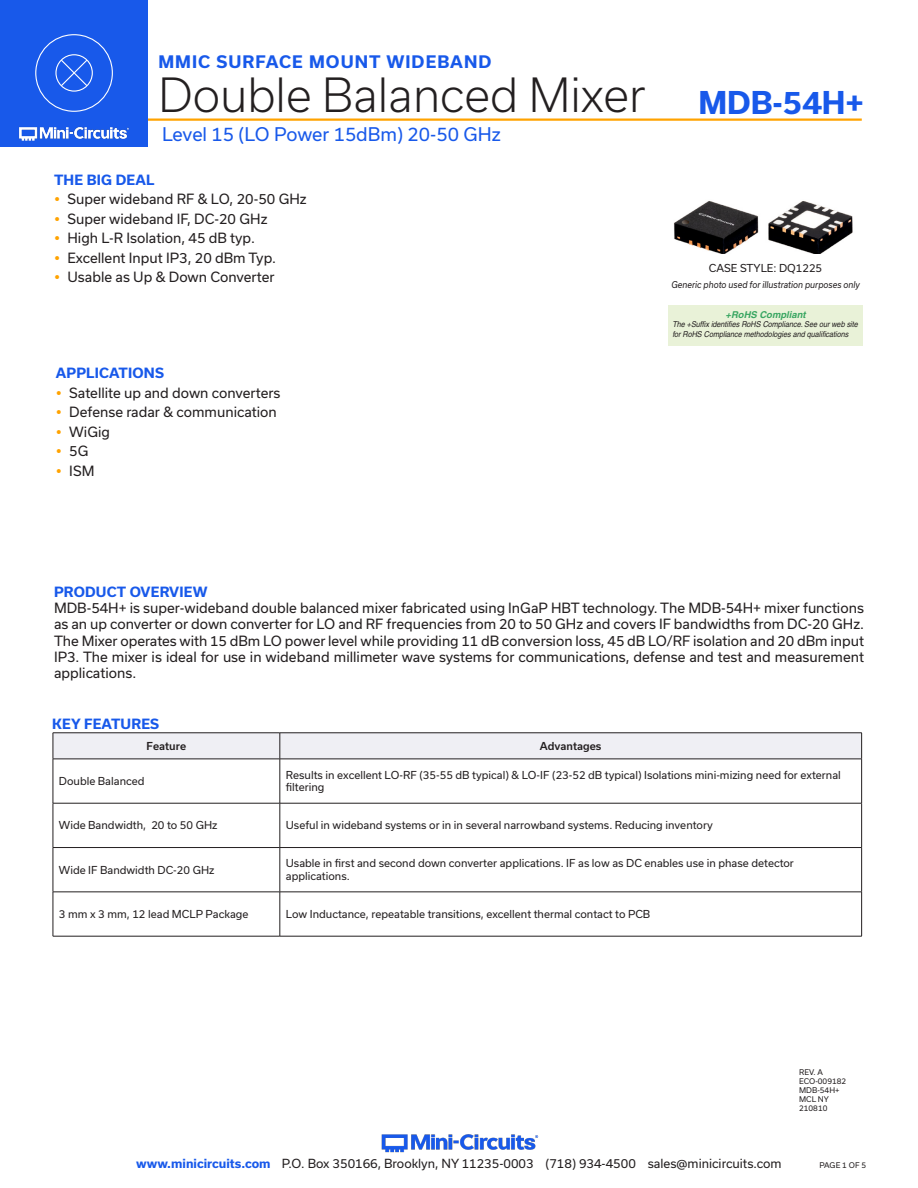
<style>
.page{position:relative;width:918px;height:1188px;background:#fff}
.page>*{position:absolute;margin:0;border:0;box-sizing:border-box;transform-origin:0 0}
.t1{font:300 45px "Usual";color:#231f20}
.t2{font:700 30px "Usual";color:#1859ea}
.Frequency{font:18px "Usual";letter-spacing:-.005em;color:#1859ea}
.t3{font:700 16.5px "Usual";letter-spacing:.065em;color:#1859ea}
.Regular_Copy{font:13.5px/16.2px "Usual";color:#231f20;text-align:justify}
.Blue_Headers{font:700 13.5px "Usual";letter-spacing:.015em;color:#1859ea}
.t4{font:12px "Usual";color:#231f20}
.Table_Body_Left_Just{font:10.5px/12.6px "Usual";color:#231f20}
.Table_Header_Center{font:500 10.5px "Usual";color:#231f20}
.t5{font:italic 700 9.45px "Helvetica";color:rgb(13 147 68/.8)}
.t6{font:italic 9px "Usual";color:#231f20;scale:.9 1}
.t7{font:italic 8.1px/9.8px "Helvetica";letter-spacing:-.005em;color:#231f20;scale:.9 1}
.Revision{font:7.5px "Usual";color:#231f20}
.s1{font-weight:700;color:#1859ea}
</style>
<div class="page">
<hr style="left:129px;top:118px;width:733px;height:3px;background:#ffa300">
<div style="left:0;top:0;width:147px;height:147px;background:#1859ea"></div>
<hr style="left:917px;top:0;width:1px;height:147px;background:#1859ea">
<img style="left:19px;top:126px;width:110px;height:15px">
<div style="left:35px;top:34px;width:78px;height:78px;border:1px solid #fff;border-radius:50%"></div>
<div style="left:55px;top:54px;width:38px;height:38px;border:1px solid #fff;border-radius:50%"></div>
<svg style="left:60px;top:59px;width:29px;height:28px"></svg>
<img style="left:381px;top:1134px;width:158px;height:19px">
<svg style="left:53px;top:733px;width:809px;height:26px"></svg>
<hr style="left:53px;top:759px;width:1px;height:44px;background:#231f20">
<hr style="left:280px;top:759px;width:1px;height:44px;background:#231f20">
<hr style="left:861px;top:759px;width:1px;height:44px;background:#231f20">
<hr style="left:53px;top:803px;width:1px;height:44px;background:#231f20">
<hr style="left:280px;top:803px;width:1px;height:44px;background:#231f20">
<hr style="left:861px;top:803px;width:1px;height:44px;background:#231f20">
<hr style="left:53px;top:848px;width:1px;height:44px;background:#231f20">
<hr style="left:280px;top:848px;width:1px;height:44px;background:#231f20">
<hr style="left:861px;top:848px;width:1px;height:44px;background:#231f20">
<hr style="left:53px;top:892px;width:1px;height:44px;background:#231f20">
<hr style="left:280px;top:892px;width:1px;height:44px;background:#231f20">
<hr style="left:861px;top:892px;width:1px;height:44px;background:#231f20">
<hr style="left:53px;top:759px;width:227px;height:1px;background:#231f20">
<hr style="left:280px;top:759px;width:582px;height:1px;background:#231f20">
<hr style="left:53px;top:803px;width:227px;height:1px;background:#231f20">
<hr style="left:280px;top:803px;width:582px;height:1px;background:#231f20">
<hr style="left:53px;top:847px;width:227px;height:1px;background:#231f20">
<hr style="left:280px;top:847px;width:582px;height:1px;background:#231f20">
<hr style="left:53px;top:892px;width:227px;height:1px;background:#231f20">
<hr style="left:280px;top:892px;width:582px;height:1px;background:#231f20">
<hr style="left:53px;top:936px;width:227px;height:1px;background:#231f20">
<hr style="left:280px;top:936px;width:582px;height:1px;background:#231f20">
<div style="left:668px;top:306px;width:195px;height:40px;background:#e9f2d8"></div>
<img style="left:674px;top:201px;width:179px;height:52px">
<p class="t3" style="left:158px;top:52px;width:335px">MMIC SURFACE MOUNT WIDEBAND</p>
<h1 class="t1" style="left:158px;top:70px;width:489px">Double Balanced Mixer</h1>
<p class="Frequency" style="left:162px;top:124px;width:340px">Level 15 (LO Power 15dBm) 20-50 GHz</p>
<p class="Blue_Headers" style="left:54px;top:172px;width:102px">THE BIG DEAL</p>
<p class="Regular_Copy" style="left:68px;top:191px;width:241px">Super wideband RF &amp; LO, 20-50 GHz</p>
<p class="Regular_Copy" style="left:68px;top:211px;width:201px">Super wideband IF, DC-20 GHz</p>
<p class="Regular_Copy" style="left:68px;top:230px;width:189px">High L-R Isolation, 45 dB typ.</p>
<p class="Regular_Copy" style="left:68px;top:250px;width:210px">Excellent Input IP3, 20 dBm Typ.</p>
<p class="Regular_Copy" style="left:68px;top:269px;width:209px">Usable as Up &amp; Down Converter</p>
<p class="Blue_Headers" style="left:56px;top:365px;width:110px">APPLICATIONS</p>
<p class="Regular_Copy" style="left:69px;top:385px;width:213px">Satellite up and down converters</p>
<p class="Regular_Copy" style="left:69px;top:404px;width:209px">Defense radar &amp; communication</p>
<p class="Regular_Copy" style="left:69px;top:424px;width:42px">WiGig</p>
<p class="Regular_Copy" style="left:69px;top:443px;width:21px">5G</p>
<p class="Regular_Copy" style="left:69px;top:463px;width:27px">ISM</p>
<h2 class="t2" style="left:698px;top:86px;width:167px">MDB-54H+</h2>
<p class="Table_Body_Left_Just" style="left:709px;top:262px;width:115px">CASE STYLE: DQ1225</p>
<p class="t6" style="left:671px;top:280px;width:211px">Generic photo used for illustration purposes only</p>
<p class="t5" style="left:726px;top:308px;width:82px">+RoHS Compliant</p>
<p class="t7" style="left:672px;top:320px;width:208px">The +Suffix identifies RoHS Compliance. See our web site for RoHS Compliance methodologies and qualifications</p>
<p class="Blue_Headers" style="left:54px;top:584px;width:155px">PRODUCT OVERVIEW</p>
<p class="Regular_Copy" style="left:54px;top:600px;width:812px">MDB-54H+ is super-wideband double balanced mixer fabricated using InGaP HBT technology. The MDB-54H+ mixer functions as an up converter or down converter for LO and RF frequencies from 20 to 50 GHz and covers IF bandwidths from DC-20 GHz.<br>The Mixer operates with 15 dBm LO power level while providing 11 dB conversion loss, 45 dB LO/RF isolation and 20 dBm input IP3. The mixer is ideal for use in wideband millimeter wave systems for communications, defense and test and measurement applications.</p>
<p class="Blue_Headers" style="left:52px;top:716px;width:108px">KEY FEATURES</p>
<p class="Table_Header_Center" style="left:147px;top:740px;width:41px">Feature</p>
<p class="Table_Header_Center" style="left:540px;top:740px;width:63px">Advantages</p>
<p class="Table_Body_Left_Just" style="left:59px;top:775px;width:87px">Double Balanced</p>
<p class="Table_Body_Left_Just" style="left:286px;top:768px;width:557px">Results in excellent LO-RF (35-55 dB typical) &amp; LO-IF (23-52 dB typical) Isolations mini-mizing need for external filtering</p>
<p class="Table_Body_Left_Just" style="left:59px;top:819px;width:160px">Wide Bandwidth, 20 to 50 GHz</p>
<p class="Table_Body_Left_Just" style="left:286px;top:819px;width:429px">Useful in wideband systems or in in several narrowband systems. Reducing inventory</p>
<p class="Table_Body_Left_Just" style="left:59px;top:863px;width:157px">Wide IF Bandwidth DC-20 GHz</p>
<p class="Table_Body_Left_Just" style="left:286px;top:857px;width:510px">Usable in first and second down converter applications. IF as low as DC enables use in phase detector</p>
<p class="Table_Body_Left_Just" style="left:286px;top:870px;width:66px">applications.</p>
<p class="Table_Body_Left_Just" style="left:59px;top:908px;width:191px">3 mm x 3 mm, 12 lead MCLP Package</p>
<p class="Table_Body_Left_Just" style="left:286px;top:908px;width:366px">Low Inductance, repeatable transitions, excellent thermal contact to PCB</p>
<p class="Revision" style="left:799px;top:1068px;width:25px">REV. A</p>
<p class="Revision" style="left:799px;top:1077px;width:48px">ECO-009182</p>
<p class="Revision" style="left:799px;top:1086px;width:42px">MDB-54H+</p>
<p class="Revision" style="left:799px;top:1095px;width:31px">MCL NY</p>
<p class="Revision" style="left:799px;top:1104px;width:30px">210810</p>
<p class="t4" style="left:136px;top:1157px;width:647px"><span class="s1">www.minicircuits.com</span> P.O. Box 350166, Brooklyn, NY 11235-0003 (718) 934-4500 sales@minicircuits.com</p>
<p class="Revision" style="left:819px;top:1161px;width:48px">PAGE 1 OF 5</p>
</div>
